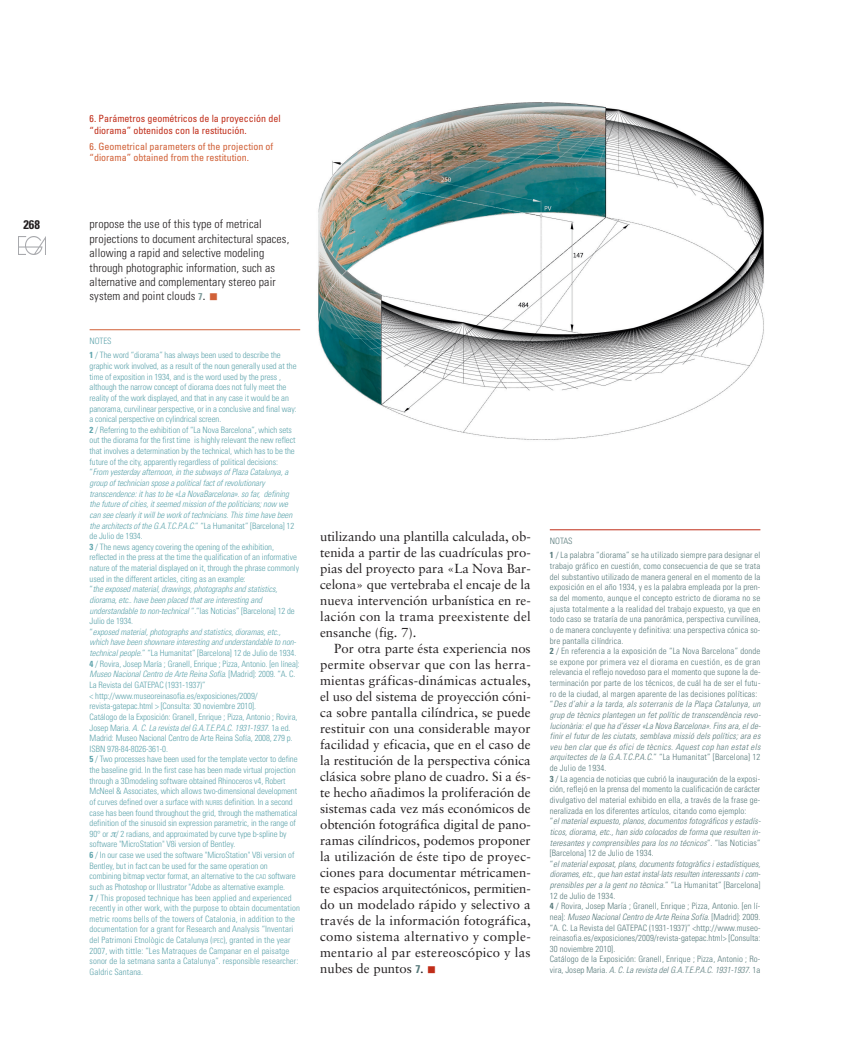
<style>
.page{position:relative;width:850px;height:1063px;background:#fff}
.page>*{position:absolute;margin:0;border:0;box-sizing:border-box;transform-origin:0 0}
.t1{font:13.12px/16px "Sabon";letter-spacing:.02em;color:#231f20;text-align:justify}
.t2{font:700 condensed 12.5px "Univers";color:#231f20}
.t3{font:300 condensed 11.88px/14.4px "Univers";letter-spacing:.01em;color:#231f20}
.t4{font:condensed 10px/11.9px "Univers";color:#d16138}
.t5{font:condensed 10px/11.9px "Univers";color:#c02d19}
.t6{font:300 condensed 8.75px/10.6px "Univers";letter-spacing:-.01em;color:#5ea4ac}
.t7{font:300 condensed 8.75px/10.6px "Univers";letter-spacing:.015em;color:#587a7b}
.s1{font-weight:700;font-size:10px;color:#829d9d}
.s2{font-weight:400}
.s3{font-weight:700}
.s4{font-style:italic}
.s5{font-size:6.5px}
.s6{font-family:"Univers";font-weight:700;font-stretch:condensed;font-size:11.25px;color:#587a7b}
</style>
<div class="page">
<hr style="left:550px;top:529px;width:210px;height:1px;background:#c02d19">
<hr style="left:90px;top:329px;width:210px;height:1px;background:#d16138">
<img style="left:18px;top:237px;width:28px;height:17px">
<img style="left:318px;top:102px;width:446px;height:338px">
<h2 class="t2" style="left:23px;top:220px;width:18px">268</h2>
<p class="t5" style="left:90px;top:114px;width:193px">6. Parámetros geométricos de la proyección del “diorama” obtenidos con la restitución.</p>
<p class="t4" style="left:90px;top:141px;width:185px">6. Geometrical parameters of the projection of “diorama” obtained from the restitution.</p>
<p class="t3" style="left:90px;top:218px;width:201px">propose the use of this type of metrical projections to document architectural spaces, allowing a rapid and selective modeling through photographic information, such as alternative and complementary stereo pair system and point clouds <span class="s1">7</span><span class="s2">.</span></p>
<p class="t6" style="left:90px;top:335px;width:193px;line-height:14.1px">NOTES<br><span class="s3">1</span> / The word “diorama” has always been used to describe the</p>
<p class="t6" style="left:90px;top:361px;width:212px">graphic work involved, as a result of the noun generally used at the time of exposition in 1934, and is the word used by the press , although the narrow concept of diorama does not fully meet the reality of the work displayed, and that in any case it would be an panorama, curvilinear perspective, or in a conclusive and final way: a conical perspective on cylindrical screen.<br><span class="s3">2</span> / Referring to the exhibition of “La Nova Barcelona”, which sets out the diorama for the first time is highly relevant the new reflect that involves a determination by the technical, which has to be the future of the city, apparently regardless of political decisions:<br>“ <span class="s4">From yesterdayafternoon,in the subwaysofPlaza Catalunya,a group oftechnician spose a politicalfactofrevolutionary transcendence:ithasto be «La NovaBarcelona».so far, defining the future ofcities,itseemed mission ofthe politicians;now we can see clearlyitwillbe work oftechnicians.Thistime have been the architectsofthe G.A.T.C.P.A.C</span>. ” “ La H u ma n itat” [ Ba rce l o na] 1 2 de Julio de 1934.<br><span class="s3">3</span> / The news agency covering the opening of the exhibition, reflected in the press at the time the qualification of an informative nature of the material displayed on it, through the phrase commonly used in the different articles, citing as an example:<br>“ <span class="s4">the exposed material,drawings,photographsand statistics, diorama,etc..have been placed thatare interesting and understandable to non-technical</span> “.“las Noticias” [Barcelona] 12 de Julio de 1934.<br>“ <span class="s4">exposed material,photographsand statistics,dioramas,etc., which have been shownare interesting and understandable to non&shy;technicalpeople.</span>” “La Humanitat” [Barcelona] 12 de Julio de 1934.<br><span class="s3">4</span> / Rovira, Josep María ; Granell, Enrique ; Pizza, Antonio. [en línea]:<br><span class="s4">Museo NacionalCentro de Arte Reina Sofía</span>. [ M a d r i d ] : 2 0 0 9 . “ A . C .<br>La Revista del GATEPAC (1931-1937)”<br>&lt; http://www.museoreinasofia.es/exposiciones/2009/ revista-gatepac.html &gt; [Consulta: 30 noviembre 2010].<br>Catálogo de la Exposición: Granell, Enrique ; Pizza, Antonio ; Rovira, J o s e p M a r i a . <span class="s4">A.C.La revista delG.A.T.E.P.A.C.1931-1937</span>. 1 a e d .<br>Madrid: Museo Nacional Centro de Arte Reina Sofía, 2008, 279 p.<br>ISBN 978-84-8026-361-0.<br><span class="s3">5</span> / Two processes have been used for the template vector to define the baseline grid. In the first case has been made virtual projection through a 3Dmodeling software obtained Rhinoceros v4, Robert McNeel &amp; Associates, which allows two-dimensional development of curves defined over a surface with <span class="s5">NURBS</span> definition. In a second case has been found throughout the grid, through the mathematical definition of the sinusoid sin expression parametric, in the range of 90° or / 2 radians, and approximated by curve type b-spline by software "MicroStation" V8i version of Bentley.<br><span class="s3">6</span> / In our case we used the software "MicroStation" V8i version of Bentley, but in fact can be used for the same operation on combining bitmap vector format, an alternative to the <span class="s5">CAD</span> software such as Photoshop or Illustrator "Adobe as alternative example.<br><span class="s3">7</span> / This proposed technique has been applied and experienced recently in other work, with the purpose to obtain documentation metric rooms bells of the towers of Catalonia, in addition to the documentation for a grant for Research and Analysis “Inventari del Patrimoni Etnològic de Catalunya (<span class="s5">IPEC</span>), granted in the year 2007, with tittle: “Les Matraques de Campanar en el paisatge sonor de la setmana santa a Catalunya”. responsible researcher:<br>Galdric Santana.</p>
<p class="t1" style="left:320px;top:529px;width:212px">utilizando una plantilla calculada, ob&shy;tenida a partir de las cuadrículas pro&shy;pias del proyecto para «La Nova Bar&shy;celona» que vertebraba el encaje de la nueva intervención urbanística en re&shy;lación con la trama preexistente del ensanche (fig. 7).</p>
<p class="t1" style="left:320px;top:641px;width:212px;text-indent:14px">Por otra parte ésta experiencia nos permite observar que con las herra&shy;mientas gráficas-dinámicas actuales, el uso del sistema de proyección cóni&shy;ca sobre pantalla cilíndrica, se puede restituir con una considerable mayor facilidad y eficacia, que en el caso de la restitución de la perspectiva cónica clásica sobre plano de cuadro. Si a és&shy;te hecho añadimos la proliferación de sistemas cada vez más económicos de obtención fotográfica digital de pano&shy;ramas cilíndricos, podemos proponer la utilización de éste tipo de proyec&shy;ciones para documentar métricamen&shy;te espacios arquitectónicos, permitien&shy;do un modelado rápido y selectivo a través de la información fotográfica, como sistema alternativo y comple&shy;mentario al par estereoscópico y las nubes de puntos <span class="s6">7</span>.</p>
<p class="t7" style="left:550px;top:535px;width:212px;line-height:14.1px">NOTAS<br><span class="s3">1</span> / La palabra “diorama” se ha utilizado siempre para designar el</p>
<p class="t7" style="left:550px;top:561px;width:214px">trabajo gráfico en cuestión, como consecuencia de que se trata del substantivo utilizado de manera general en el momento de la exposición en el año 1934, y es la palabra empleada por la pren&shy;sa del momento, aunque el concepto estricto de diorama no se ajusta totalmente a la realidad del trabajo expuesto, ya que en todo caso se trataría de una panorámica, perspectiva curvilínea, o de manera concluyente y definitiva: una perspectiva cónica so&shy;bre pantalla cilíndrica.<br><span class="s3">2</span> / En referencia a la exposición de “La Nova Barcelona” donde se expone por primera vez el diorama en cuestión, es de gran relevancia el reflejo novedoso para el momento que supone la de&shy;terminación por parte de los técnicos, de cuál ha de ser el futu&shy;ro de la ciudad, al margen aparente de las decisiones políticas: “ <span class="s4">Des d’ahir a la tarda, als soterranis de la Plaça Catalunya, un grup de tècnics plantegen un fet polític de transcendència revo&shy;lucionària:elque ha d’ésser«La Nova Barcelona».Fins ara,elde&shy;finirelfuturde les ciutats,semblava missió dels polítics;ara es veu ben clar que és ofici de tècnics. Aquest cop han estat els arquitectes de la G.A.T.C.P.A.C.</span>” “ La H u ma n itat” [Ba rce l o na] 1 2 de Julio de 1934.<br><span class="s3">3</span> / La agencia de noticias que cubrió la inauguración de la exposi&shy;ción, reflejó en la prensa del momento la cualificación de carácter divulgativo del material exhibido en ella, a través de la frase ge&shy;neralizada en los diferentes artículos, citando como ejemplo:<br>“ <span class="s4">elmaterialexpuesto,planos,documentos fotográficos y estadís&shy;ticos,diorama,etc.,han sido colocados de forma que resulten in&shy;teresantes y comprensibles para los no técnicos</span>” . “ l a s N o t i c i a s ” [Barcelona] 12 de Julio de 1934.<br>“ <span class="s4">elmaterialexposat,plans,documents fotogràfics iestadístiques, diorames,etc.,que han estatinstal·lats resulten interessants icom&shy;prensibles pera la gentno tècnica.</span>” “ L a H u m a n i t a t ” [ B a rc e l o n a ] 12 de Julio de 1934.<br><span class="s3">4</span> / Rovira, Josep María ; Granell, Enrique ; Pizza, Antonio. [en lí&shy;n e a ] : <span class="s4">Museo NacionalCentro de Arte Reina Sofía</span>. [ M a d r i d ] : 2 0 0 9 . “A. C. La Revista del GATEPAC (1931-1937)” &lt;http://www.museo&shy;reinasofia.es/exposiciones/2009/revista-gatepac.html&gt; [Consulta:<br>30 noviembre 2010].<br>Catálogo de la Exposición: Granell, Enrique ; Pizza, Antonio ; Ro&shy;v i ra , J o s e p M a r i a . <span class="s4">A.C.La revista delG.A.T.E.P.A.C.1931-1937</span>. 1 a</p>
</div>
